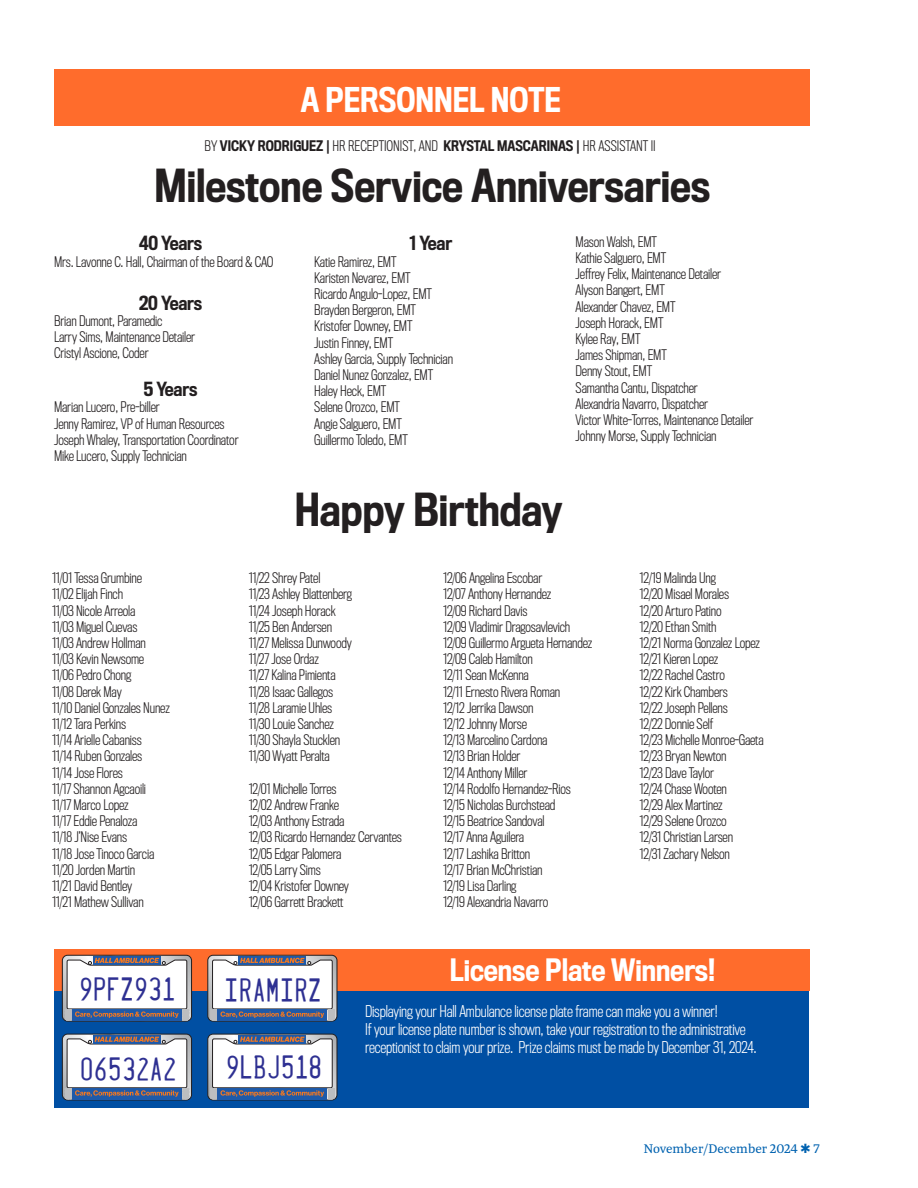
<style>
.page{position:relative;width:918px;height:1188px;background:#fff}
.page>*{position:absolute;margin:0;border:0;box-sizing:border-box;transform-origin:0 0}
.t1{font:500 42px "Titling Gothic FB Condensed";color:#231f20}
.t2{font:31.5px "Penitentiary Gothic Fill";color:#2e3092}
.t3{font:500 31.5px "Titling Gothic FB Condensed";color:#fff}
.t4{font:500 28.5px "Titling Gothic FB Condensed";color:#fff}
.t5{font:500 18px "Titling Gothic FB Condensed";letter-spacing:-.01em;color:#231f20}
.t6{font:300 15px/18px "Titling Gothic FB Condensed";letter-spacing:-.01em;color:#fff}
.t7{font:300 13.5px/16.2px "Titling Gothic FB Condensed";letter-spacing:-.01em;color:#231f20}
.t8{font:13.5px "Tasman";letter-spacing:-.01em;color:#0062b0}
.s1{font-weight:500}
</style>
<div class="page">
<div style="left:54px;top:69px;width:756px;height:57px;background:#ff6c2c"></div>
<div style="left:54px;top:982px;width:755px;height:126px;background:#004fa3"></div>
<div style="left:54px;top:949px;width:756px;height:41px;background:#ff6c2c"></div>
<svg style="left:62px;top:1034px;width:130px;height:66px"></svg>
<svg style="left:208px;top:1034px;width:129px;height:66px"></svg>
<svg style="left:62px;top:955px;width:130px;height:66px"></svg>
<svg style="left:208px;top:955px;width:129px;height:66px"></svg>
<h2 class="t3" style="left:301px;top:81px;width:262px">A PERSONNEL NOTE</h2>
<p class="t7" style="left:205px;top:137px;width:453px">BY <span class="s1">VICKY RODRIGUEZ |</span> HR RECEPTIONIST, AND <span class="s1">KRYSTAL MASCARINAS |</span> HR ASSISTANT II</p>
<h1 class="t1" style="left:155px;top:160px;width:557px">Milestone Service Anniversaries</h1>
<h3 class="t5" style="left:139px;top:232px;width:65px">40 Years</h3>
<p class="t7" style="left:54px;top:253px;width:221px">Mrs. Lavonne C. Hall, Chairman of the Board &amp; CAO</p>
<h3 class="t5" style="left:139px;top:292px;width:65px">20 Years</h3>
<p class="t7" style="left:54px;top:313px;width:143px">Brian Dumont, Paramedic<br>Larry Sims, Maintenance Detailer<br>Cristyl Ascione, Coder</p>
<h3 class="t5" style="left:144px;top:378px;width:55px">5 Years</h3>
<p class="t7" style="left:54px;top:399px;width:186px">Marian Lucero, Pre-biller<br>Jenny Ramirez, VP of Human Resources Joseph Whaley, Transportation Coordinator Mike Lucero, Supply Technician</p>
<h3 class="t5" style="left:410px;top:232px;width:44px">1 Year</h3>
<p class="t7" style="left:314px;top:253px;width:140px">Katie Ramirez, EMT<br>Karisten Nevarez, EMT<br>Ricardo Angulo-Lopez, EMT<br>Brayden Bergeron, EMT<br>Kristofer Downey, EMT<br>Justin Finney, EMT<br>Ashley Garcia, Supply Technician<br>Daniel Nunez Gonzalez, EMT<br>Haley Heck, EMT<br>Selene Orozco, EMT<br>Angie Salguero, EMT<br>Guillermo Toledo, EMT</p>
<p class="t7" style="left:576px;top:233px;width:179px">Mason Walsh, EMT<br>Kathie Salguero, EMT<br>Jeffrey Felix, Maintenance Detailer<br>Alyson Bangert, EMT<br>Alexander Chavez, EMT<br>Joseph Horack, EMT<br>Kylee Ray, EMT<br>James Shipman, EMT<br>Denny Stout, EMT<br>Samantha Cantu, Dispatcher<br>Alexandria Navarro, Dispatcher<br>Victor White-Torres, Maintenance Detailer<br>Johnny Morse, Supply Technician</p>
<h1 class="t1" style="left:295px;top:484px;width:270px">Happy Birthday</h1>
<p class="t7" style="left:52px;top:570px;width:119px">11/01 Tessa Grumbine<br>11/02 Elijah Finch<br>11/03 Nicole Arreola<br>11/03 Miguel Cuevas<br>11/03 Andrew Hollman<br>11/03 Kevin Newsome<br>11/06 Pedro Chong<br>11/08 Derek May<br>11/10 Daniel Gonzales Nunez<br>11/12 Tara Perkins<br>11/14 Arielle Cabaniss<br>11/14 Ruben Gonzales<br>11/14 Jose Flores<br>11/17 Shannon Agcaoili<br>11/17 Marco Lopez<br>11/17 Eddie Penaloza<br>11/18 J’Nise Evans<br>11/18 Jose Tinoco Garcia<br>11/20 Jorden Martin<br>11/21 David Bentley<br>11/21 Mathew Sullivan</p>
<p class="t7" style="left:249px;top:570px;width:105px">11/22 Shrey Patel<br>11/23 Ashley Blattenberg<br>11/24 Joseph Horack<br>11/25 Ben Andersen<br>11/27 Melissa Dunwoody<br>11/27 Jose Ordaz<br>11/27 Kalina Pimienta<br>11/28 Isaac Gallegos<br>11/28 Laramie Uhles<br>11/30 Louie Sanchez<br>11/30 Shayla Stucklen<br>11/30 Wyatt Peralta</p>
<p class="t7" style="left:249px;top:781px;width:155px">12/01 Michelle Torres<br>12/02 Andrew Franke<br>12/03 Anthony Estrada<br>12/03 Ricardo Hernandez Cervantes<br>12/05 Edgar Palomera<br>12/05 Larry Sims<br>12/04 Kristofer Downey<br>12/06 Garrett Brackett</p>
<p class="t7" style="left:443px;top:570px;width:151px">12/06 Angelina Escobar<br>12/07 Anthony Hernandez<br>12/09 Richard Davis<br>12/09 Vladimir Dragosavlevich<br>12/09 Guillermo Argueta Hernandez<br>12/09 Caleb Hamilton<br>12/11 Sean McKenna<br>12/11 Ernesto Rivera Roman<br>12/12 Jerrika Dawson<br>12/12 Johnny Morse<br>12/13 Marcelino Cardona<br>12/13 Brian Holder<br>12/14 Anthony Miller<br>12/14 Rodolfo Hernandez-Rios<br>12/15 Nicholas Burchstead<br>12/15 Beatrice Sandoval<br>12/17 Anna Aguilera<br>12/17 Lashika Britton<br>12/17 Brian McChristian<br>12/19 Lisa Darling<br>12/19 Alexandria Navarro</p>
<p class="t7" style="left:640px;top:570px;width:126px">12/19 Malinda Ung<br>12/20 Misael Morales<br>12/20 Arturo Patino<br>12/20 Ethan Smith<br>12/21 Norma Gonzalez Lopez<br>12/21 Kieren Lopez<br>12/22 Rachel Castro<br>12/22 Kirk Chambers<br>12/22 Joseph Pellens<br>12/22 Donnie Self<br>12/23 Michelle Monroe-Gaeta<br>12/23 Bryan Newton<br>12/23 Dave Taylor<br>12/24 Chase Wooten<br>12/29 Alex Martinez<br>12/29 Selene Orozco<br>12/31 Christian Larsen<br>12/31 Zachary Nelson</p>
<h2 class="t2" style="left:79px;top:972px;width:98px">9PFZ931</h2>
<h2 class="t2" style="left:224px;top:973px;width:99px">IRAMIRZ</h2>
<h2 class="t2" style="left:80px;top:1051px;width:98px">06532A2</h2>
<h2 class="t2" style="left:226px;top:1050px;width:98px">9LBJ518</h2>
<h3 class="t4" style="left:450px;top:952px;width:267px">License Plate Winners!</h3>
<p class="t6" style="left:365px;top:1003px;width:393px">Displaying your Hall Ambulance license plate frame can make you a winner!<br>If your license plate number is shown, take your registration to the administrative receptionist to claim your prize. Prize claims must be made by December 31, 2024.</p>
<p class="t8" style="left:644px;top:1140px;width:177px">November/December 2024 ✱ 7</p>
</div>
